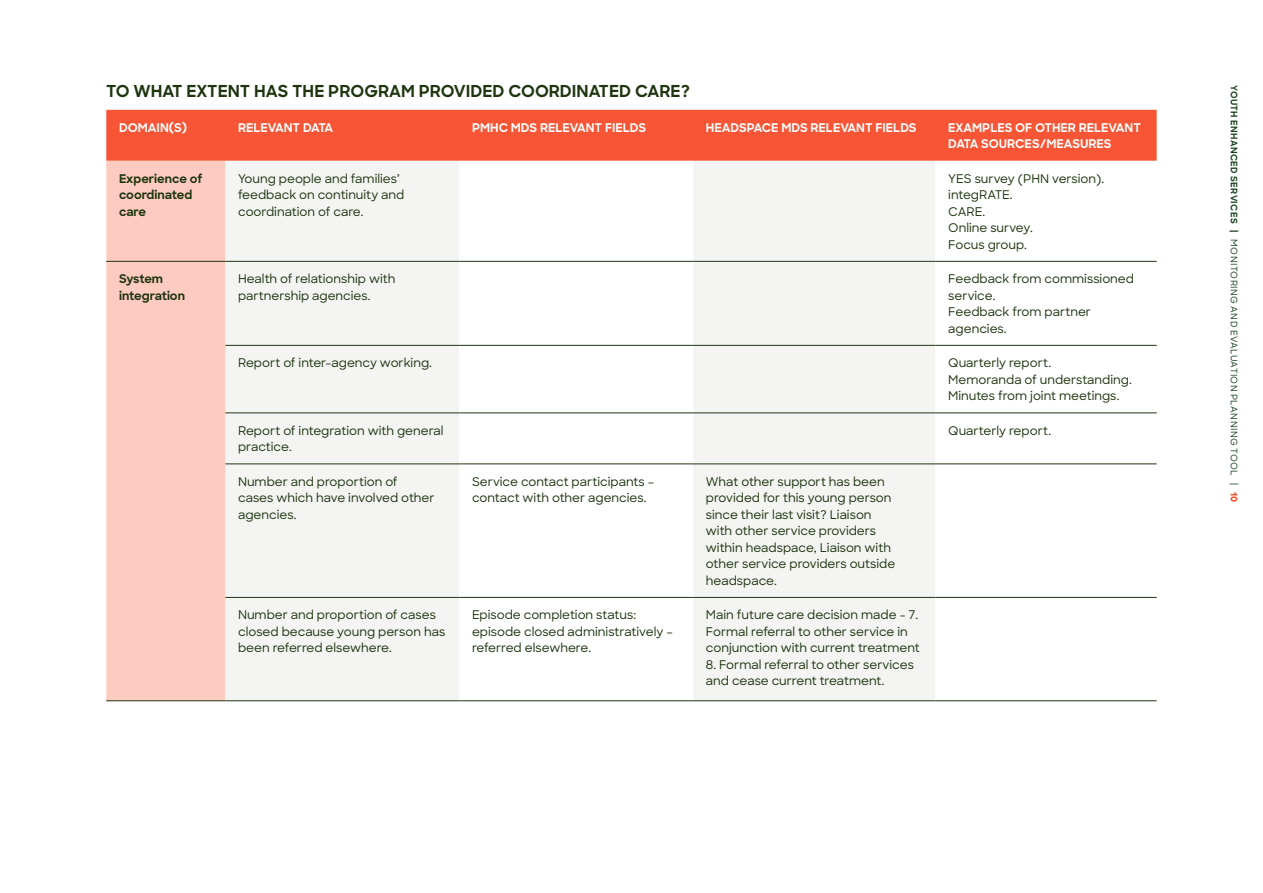
<style>
.page{position:relative;width:1263px;height:893px;background:#fff}
.page>*{position:absolute;margin:0;border:0;box-sizing:border-box;transform-origin:0 0}
.t1{font:700 16.5px "Sharp Sans";color:#1e3510}
.t2{font:500 12px/16.5px "Sharp Sans";color:#1e3510}
.t3{font:700 12px/16.5px "Sharp Sans";color:#fff}
.t4{font:700 12px/16.5px "Sharp Sans";color:#1e3510}
.t5{font:500 9px "Sharp Sans";letter-spacing:.05em;color:#1c4221}
.s1{font-weight:700}
.s2{font-weight:800;color:#f15632}
</style>
<div class="page">
<div style="left:106px;top:110px;width:1051px;height:51px;background:#f75535"></div>
<div style="left:106px;top:161px;width:119px;height:539px;background:#fdcbc0"></div>
<div style="left:225px;top:161px;width:234px;height:539px;background:#f4f5f3"></div>
<svg style="left:459px;top:161px;width:698px;height:539px"></svg>
<hr style="left:225px;top:261px;width:234px;height:1px;background:#1e3510">
<hr style="left:459px;top:261px;width:234px;height:1px;background:#1e3510">
<hr style="left:693px;top:261px;width:242px;height:1px;background:#1e3510">
<hr style="left:935px;top:261px;width:222px;height:1px;background:#1e3510">
<hr style="left:225px;top:345px;width:234px;height:1px;background:#1e3510">
<hr style="left:459px;top:345px;width:234px;height:1px;background:#1e3510">
<hr style="left:693px;top:345px;width:242px;height:1px;background:#1e3510">
<hr style="left:935px;top:345px;width:222px;height:1px;background:#1e3510">
<hr style="left:225px;top:413px;width:234px;height:1px;background:#1e3510">
<hr style="left:459px;top:413px;width:234px;height:1px;background:#1e3510">
<hr style="left:693px;top:413px;width:242px;height:1px;background:#1e3510">
<hr style="left:935px;top:413px;width:222px;height:1px;background:#1e3510">
<hr style="left:225px;top:464px;width:234px;height:1px;background:#1e3510">
<hr style="left:459px;top:464px;width:234px;height:1px;background:#1e3510">
<hr style="left:693px;top:464px;width:242px;height:1px;background:#1e3510">
<hr style="left:935px;top:464px;width:222px;height:1px;background:#1e3510">
<hr style="left:225px;top:597px;width:234px;height:1px;background:#1e3510">
<hr style="left:459px;top:597px;width:234px;height:1px;background:#1e3510">
<hr style="left:693px;top:597px;width:242px;height:1px;background:#1e3510">
<hr style="left:935px;top:597px;width:222px;height:1px;background:#1e3510">
<hr style="left:225px;top:700px;width:234px;height:1px;background:#1e3510">
<hr style="left:459px;top:700px;width:234px;height:1px;background:#1e3510">
<hr style="left:693px;top:700px;width:242px;height:1px;background:#1e3510">
<hr style="left:935px;top:700px;width:222px;height:1px;background:#1e3510">
<hr style="left:106px;top:261px;width:119px;height:1px;background:#1e3510">
<hr style="left:106px;top:700px;width:119px;height:1px;background:#1e3510">
<h1 class="t1" style="left:106px;top:79px;width:585px">TO WHAT EXTENT HAS THE PROGRAM PROVIDED COORDINATED CARE?</h1>
<p class="t3" style="left:119px;top:119px;width:70px">DOMAIN(S)</p>
<p class="t3" style="left:238px;top:119px;width:96px">RELEVANT DATA</p>
<p class="t3" style="left:472px;top:119px;width:176px">PMHC MDS RELEVANT FIELDS</p>
<p class="t3" style="left:706px;top:119px;width:212px">HEADSPACE MDS RELEVANT FIELDS</p>
<p class="t3" style="left:948px;top:119px;width:194px">EXAMPLES OF OTHER RELEVANT<br>DATA SOURCES/MEASURES</p>
<p class="t4" style="left:119px;top:170px;width:85px">Experience of coordinated care</p>
<p class="t2" style="left:238px;top:169px;width:168px">Young people and families’ feedback on continuity and coordination of care.</p>
<p class="t2" style="left:948px;top:169px;width:157px">YES survey (PHN version). integRATE.<br>CARE.<br>Online survey.<br>Focus group.</p>
<p class="t4" style="left:119px;top:270px;width:67px">System integration</p>
<p class="t2" style="left:238px;top:270px;width:159px">Health of relationship with partnership agencies.</p>
<p class="t2" style="left:948px;top:270px;width:187px">Feedback from commissioned service.<br>Feedback from partner agencies.</p>
<p class="t2" style="left:238px;top:354px;width:195px">Report of inter-agency working.</p>
<p class="t2" style="left:948px;top:354px;width:185px">Quarterly report.<br>Memoranda of understanding.<br>Minutes from joint meetings.</p>
<p class="t2" style="left:238px;top:421px;width:207px">Report of integration with general practice.</p>
<p class="t2" style="left:948px;top:421px;width:104px">Quarterly report.</p>
<p class="t2" style="left:238px;top:472px;width:198px">Number and proportion of cases which have involved other agencies.</p>
<p class="t2" style="left:472px;top:472px;width:184px">Service contact participants – contact with other agencies.</p>
<p class="t2" style="left:706px;top:472px;width:191px">What other support has been provided for this young person since their last visit? Liaison with other service providers within headspace, Liaison with other service providers outside headspace.</p>
<p class="t2" style="left:238px;top:606px;width:209px">Number and proportion of cases closed because young person has been referred elsewhere.</p>
<p class="t2" style="left:472px;top:606px;width:202px">Episode completion status: episode closed administratively – referred elsewhere.</p>
<p class="t2" style="left:706px;top:606px;width:215px">Main future care decision made - 7.<br>Formal referral to other service in conjunction with current treatment</p>
<p class="t2" style="left:706px;top:655px;width:209px">8. Formal referral to other services and cease current treatment.</p>
<p class="t5" style="left:1240px;top:85px;width:419px;rotate:90deg"><span class="s1">YOUTH ENHANCED SERVICES |</span> MONITORING AND EVALUATION PLANNING TOOL | <span class="s2">10</span></p>
</div>
